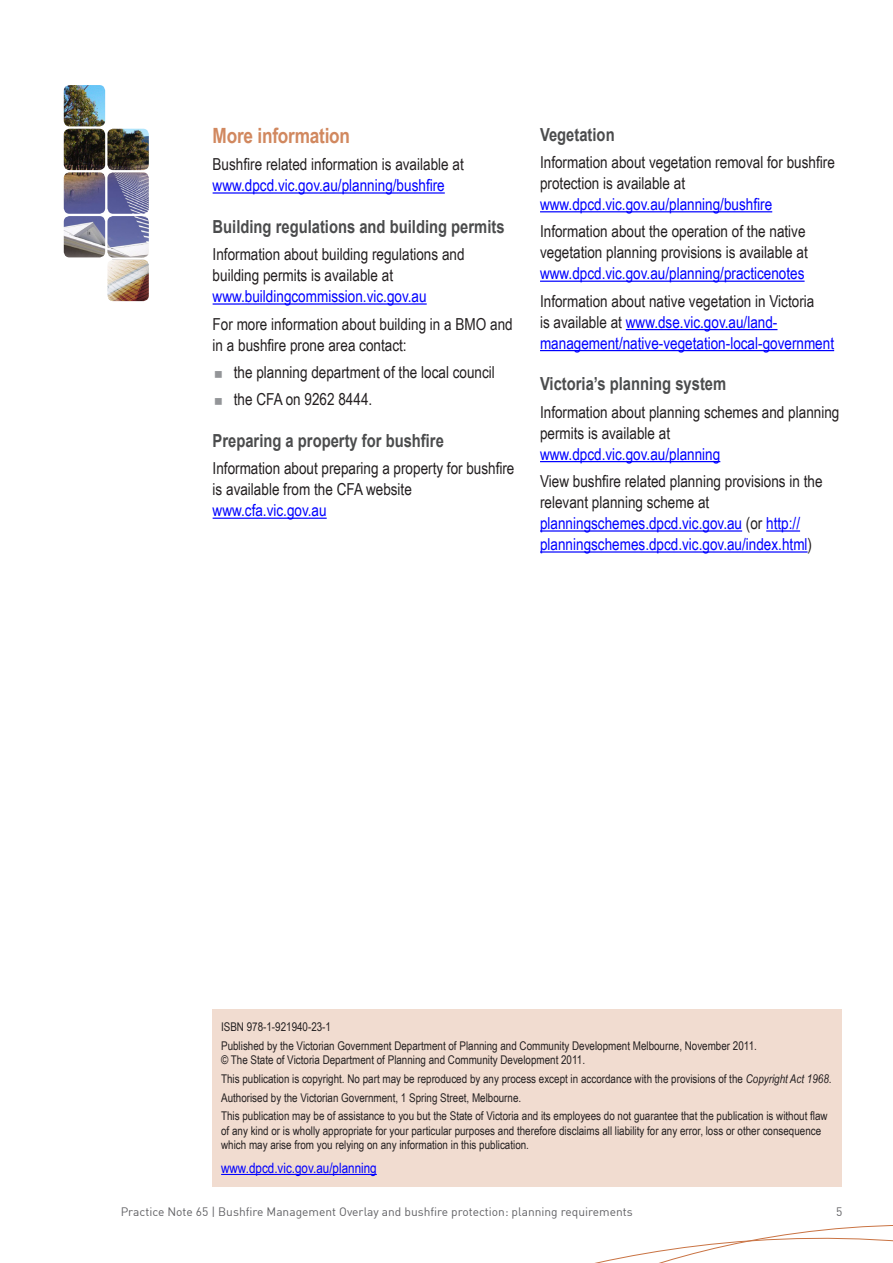
<style>
.page{position:relative;width:893px;height:1263px;background:#fff}
.page>*{position:absolute;margin:0;border:0;box-sizing:border-box;transform-origin:0 0}
.Heading_A{font:700 21px "Arial Narrow";letter-spacing:-.01em;color:#d1885f}
.Heading_B{font:700 18px "Arial";color:#4b4c4d;scale:.82 1}
.Body_text{font:16.5px/21px "Arial Narrow";color:#231f20}
.Body_text-2{font:16.5px/21px "Arial Narrow";color:#00f}
.Bullet_1{font:16.5px "Arial Narrow";color:#231f20}
.t1{font:14.25px "Arial Narrow";color:#00f}
.t2{font:12px/14.4px "Arial Narrow";color:#231f20}
.t3{font:12px "DIN";color:#636366}
.s1{color:#00f}
.s2{color:#231f20}
.s3{font-style:italic}
</style>
<div class="page">
<svg style="left:414px;top:1186px;width:479px;height:77px"></svg>
<img style="left:64px;top:216px;width:41px;height:41px">
<img style="left:64px;top:172px;width:41px;height:42px">
<img style="left:64px;top:129px;width:41px;height:41px">
<img style="left:64px;top:85px;width:41px;height:41px">
<img style="left:107px;top:129px;width:42px;height:41px">
<img style="left:107px;top:172px;width:42px;height:42px">
<img style="left:107px;top:216px;width:42px;height:41px">
<img style="left:107px;top:260px;width:42px;height:41px">
<hr style="left:213px;top:192px;width:232px;height:2px;background:#00f">
<hr style="left:213px;top:303px;width:214px;height:2px;background:#00f">
<hr style="left:213px;top:518px;width:114px;height:1px;background:#00f">
<hr style="left:540px;top:211px;width:232px;height:1px;background:#00f">
<hr style="left:540px;top:281px;width:265px;height:1px;background:#00f">
<hr style="left:626px;top:329px;width:151px;height:1px;background:#00f">
<hr style="left:540px;top:350px;width:294px;height:1px;background:#00f">
<hr style="left:540px;top:461px;width:180px;height:1px;background:#00f">
<hr style="left:540px;top:530px;width:202px;height:2px;background:#00f">
<hr style="left:766px;top:530px;width:34px;height:2px;background:#00f">
<hr style="left:540px;top:551px;width:268px;height:2px;background:#00f">
<div style="left:213px;top:1009px;width:629px;height:177px;background:#f1dcd0"></div>
<hr style="left:221px;top:1174px;width:156px;height:1px;background:#00f">
<p class="Heading_A" style="left:213px;top:120px;width:139px">More information</p>
<p class="Body_text" style="left:213px;top:153px;width:253px">Bushfire related information is available at <span class="s1">www.dpcd.vic.gov.au/planning/bushfire</span></p>
<p class="Heading_B" style="left:213px;top:215px;width:358px">Building regulations and building permits</p>
<p class="Body_text" style="left:213px;top:243px;width:253px">Information about building regulations and building permits is available at <span class="s1">www.buildingcommission.vic.gov.au</span></p>
<p class="Body_text" style="left:213px;top:313px;width:302px">For more information about building in a BMO and in a bushfire prone area contact:</p>
<p class="Bullet_1" style="left:234px;top:360px;width:262px">the planning department of the local council</p>
<p class="Bullet_1" style="left:234px;top:387px;width:140px">the CFA on 9262 8444.</p>
<p class="Heading_B" style="left:213px;top:429px;width:284px">Preparing a property for bushfire</p>
<p class="Body_text" style="left:213px;top:457px;width:303px">Information about preparing a property for bushfire is available from the CFA website <span class="s1">www.cfa.vic.gov.au</span></p>
<p class="Heading_B" style="left:540px;top:122px;width:93px">Vegetation</p>
<p class="Body_text" style="left:540px;top:151px;width:296px">Information about vegetation removal for bushfire protection is available at <span class="s1">www.dpcd.vic.gov.au/planning/bushfire</span></p>
<p class="Body_text" style="left:540px;top:220px;width:269px">Information about the operation of the native vegetation planning provisions is available at <span class="s1">www.dpcd.vic.gov.au/planning/practicenotes</span></p>
<p class="Body_text-2" style="left:540px;top:290px;width:296px"><span class="s2">Information about native vegetation in Victoria<br>is available at</span> www.dse.vic.gov.au/land&shy;management/native-vegetation-local-government</p>
<p class="Heading_B" style="left:540px;top:372px;width:229px">Victoria’s planning system</p>
<p class="Body_text" style="left:540px;top:401px;width:301px">Information about planning schemes and planning permits is available at <span class="s1">www.dpcd.vic.gov.au/planning</span></p>
<p class="Body_text-2" style="left:540px;top:470px;width:284px"><span class="s2">View bushfire related planning provisions in the relevant planning scheme at </span>planningschemes.dpcd.vic.gov.au <span class="s2">(or</span> http:// planningschemes.dpcd.vic.gov.au/index.html<span class="s2">)</span></p>
<p class="t2" style="left:221px;top:1019px;width:111px">ISBN 978-1-921940-23-1</p>
<p class="t2" style="left:221px;top:1038px;width:537px">Published by the Victorian Government Department of Planning and Community Development Melbourne, November 2011. © The State of Victoria Department of Planning and Community Development 2011.</p>
<p class="t2" style="left:221px;top:1071px;width:612px">This publication is copyright. No part may be reproduced by any process except in accordance with the provisions of the <span class="s3">Copyright Act 1968</span>.</p>
<p class="t2" style="left:221px;top:1090px;width:302px">Authorised by the Victorian Government, 1 Spring Street, Melbourne.</p>
<p class="t2" style="left:221px;top:1108px;width:608px">This publication may be of assistance to you but the State of Victoria and its employees do not guarantee that the publication is without flaw of any kind or is wholly appropriate for your particular purposes and therefore disclaims all liability for any error, loss or other consequence which may arise from you relying on any information in this publication.</p>
<p class="t1" style="left:221px;top:1157px;width:157px">www.dpcd.vic.gov.au/planning</p>
<p class="t3" style="left:121px;top:1204px;width:513px">Practice Note 65 | Bushfire Management Overlay and bushfire protection: planning requirements</p>
<p class="t3" style="left:836px;top:1204px;width:8px">5</p>
</div>
